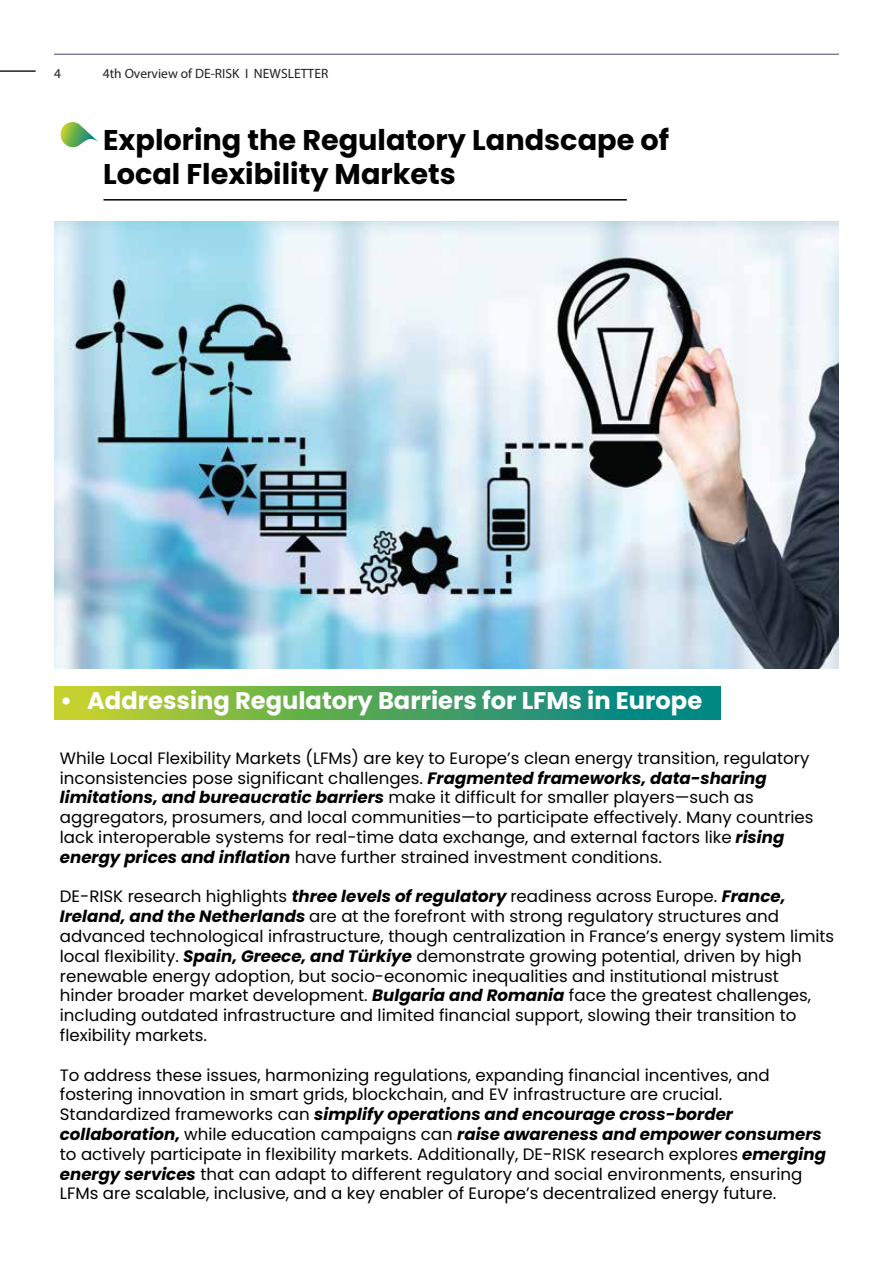
<style>
.page{position:relative;width:893px;height:1263px;background:#fff}
.page>*{position:absolute;margin:0;border:0;box-sizing:border-box;transform-origin:0 0}
.t1{font:700 28.5px/34.2px "Poppins";color:#000}
.t2{font:700 24px "Poppins";color:#fff}
.t3{font:16.5px/19.8px "Poppins";color:#000}
.t4{font:13.5px "Myriad Pro";color:#231f20}
.s1{font-weight:700;font-style:italic}
</style>
<div class="page">
<hr style="left:54px;top:54px;width:785px;height:1px;background:#443f76">
<hr style="left:0;top:70px;width:36px;height:2px;background:#231f20">
<hr style="left:104px;top:199px;width:523px;height:2px;background:#000">
<svg style="left:60px;top:122px;width:38px;height:25px"></svg>
<svg style="left:54px;top:687px;width:667px;height:32px;background:#55a75a"></svg>
<img style="left:54px;top:222px;width:785px;height:447px">
<p class="t4" style="left:54px;top:65px;width:8px">4</p>
<p class="t4" style="left:103px;top:65px;width:227px">4th Overview of DE-RISK I NEWSLETTER</p>
<h1 class="t1" style="left:103px;top:123px;width:568px">Exploring the Regulatory Landscape of<br>Local Flexibility Markets</h1>
<h2 class="t2" style="left:60px;top:687px;width:644px">• Addressing Regulatory Barriers for LFMs in Europe</h2>
<p class="t3" style="left:60px;top:748px;width:755px">While Local Flexibility Markets (LFMs) are key to Europe’s clean energy transition, regulatory inconsistencies pose significant challenges. <span class="s1">Fragmented frameworks, data-sharing limitations, and bureaucratic barriers</span> make it difficult for smaller players—such as aggregators, prosumers, and local communities—to participate effectively. Many countries lack interoperable systems for real-time data exchange, and external factors like <span class="s1">rising energy prices and inflation</span> have further strained investment conditions.</p>
<p class="t3" style="left:60px;top:887px;width:776px">DE-RISK research highlights <span class="s1">three levels of regulatory</span> readiness across Europe. <span class="s1">France, Ireland, and the Netherlands</span> are at the forefront with strong regulatory structures and advanced technological infrastructure, though centralization in France’s energy system limits local flexibility. <span class="s1">Spain, Greece, and Türkiye</span> demonstrate growing potential, driven by high renewable energy adoption, but socio-economic inequalities and institutional mistrust hinder broader market development. <span class="s1">Bulgaria and Romania</span> face the greatest challenges, including outdated infrastructure and limited financial support, slowing their transition to flexibility markets.</p>
<p class="t3" style="left:60px;top:1065px;width:768px">To address these issues, harmonizing regulations, expanding financial incentives, and fostering innovation in smart grids, blockchain, and EV infrastructure are crucial.<br>Standardized frameworks can <span class="s1">simplify operations and encourage cross-border collaboration,</span> while education campaigns can <span class="s1">raise awareness and empower consumers </span>to actively participate in flexibility markets. Additionally, DE-RISK research explores <span class="s1">emerging energy services</span> that can adapt to different regulatory and social environments, ensuring LFMs are scalable, inclusive, and a key enabler of Europe’s decentralized energy future.</p>
</div>
